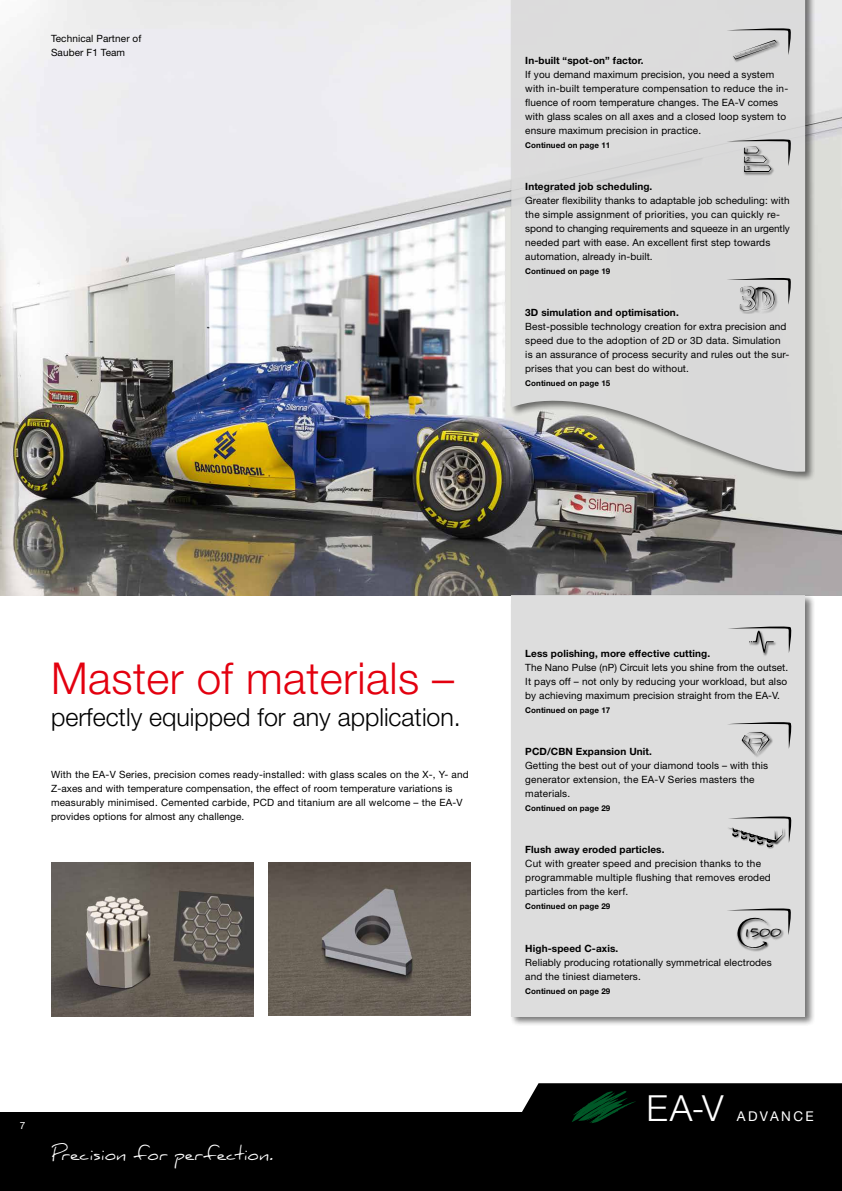
<style>
.page{position:relative;width:842px;height:1191px;background:#fff}
.page>*{position:absolute;margin:0;border:0;box-sizing:border-box;transform-origin:0 0}
.t1{font:300 44px "Helvetica Neue";letter-spacing:.01em;color:#e3000f}
.t2{font:300 36px "Helvetica Neue";color:#fff}
.t3{font:28px "Daniel Extended";color:#fff}
.t4{font:300 25px "Helvetica Neue";color:#000}
.t5{font:13.5px "Helvetica Neue";letter-spacing:.18em;color:#fff}
.t6{font:700 11.1px "Daniel";color:#000}
.t7{font:10px/14px "Helvetica Neue";letter-spacing:.01em;color:#000}
.t8{font:700 10px "Helvetica Neue";letter-spacing:.01em;color:#000}
.t9{font:10px "Helvetica Neue";color:#fff}
.t10{font:700 8px "Helvetica Neue";letter-spacing:.01em;color:#000}
.t11{font:700 4.6px/8.9px "Daniel";color:#000}
</style>
<div class="page">
<div style="left:0;top:1111px;width:842px;height:80px;background:#000"></div>
<svg style="left:514px;top:1083px;width:328px;height:40px"></svg>
<img style="left:0;top:0;width:842px;height:595px">
<div style="left:509px;top:0;width:306px;height:482px;background:#000;opacity:.6"></div>
<svg style="left:511px;top:0;width:294px;height:474px;background:#d3d3d4"></svg>
<div style="left:509px;top:593px;width:306px;height:434px;background:#000;opacity:.6"></div>
<div style="left:511px;top:595px;width:294px;height:421px;background:#dadada"></div>
<svg style="left:728px;top:626px;width:63px;height:27px"></svg>
<img style="left:742px;top:172px;width:34px;height:3px">
<svg style="left:726px;top:139px;width:65px;height:33px;background:#bebebd"></svg>
<svg style="left:726px;top:278px;width:65px;height:36px;background:#bababa"></svg>
<svg style="left:729px;top:816px;width:62px;height:33px"></svg>
<img style="left:746px;top:949px;width:18px;height:2px">
<svg style="left:728px;top:908px;width:63px;height:41px"></svg>
<img style="left:51px;top:863px;width:202px;height:153px">
<img style="left:268px;top:863px;width:202px;height:153px">
<img style="left:731px;top:60px;width:51px;height:4px">
<img style="left:733px;top:60px;width:47px;height:2px">
<svg style="left:726px;top:28px;width:65px;height:32px;background:#c2c2c3"></svg>
<svg style="left:728px;top:722px;width:63px;height:33px"></svg>
<p class="t7" style="left:51px;top:32px;width:92px">Technical Partner of<br>Sauber F1 Team</p>
<p class="t8" style="left:525px;top:54px;width:120px">In-built “spot-on” factor.</p>
<p class="t7" style="left:525px;top:67px;width:264px">If you demand maximum precision, you need a system with in-built temperature compensation to reduce the in&shy;fluence of room temperature changes. The EA-V comes with glass scales on all axes and a closed loop system to ensure maximum precision in practice.</p>
<p class="t10" style="left:525px;top:140px;width:87px">Continued on page 11</p>
<p class="t8" style="left:525px;top:180px;width:129px">Integrated job scheduling.</p>
<p class="t7" style="left:525px;top:193px;width:266px">Greater flexibility thanks to adaptable job scheduling: with the simple assignment of priorities, you can quickly re&shy;spond to changing requirements and squeeze in an urgently needed part with ease. An excellent first step towards automation, already in-built.</p>
<p class="t10" style="left:525px;top:266px;width:87px">Continued on page 19</p>
<p class="t8" style="left:525px;top:306px;width:155px">3D simulation and optimisation.</p>
<p class="t7" style="left:525px;top:319px;width:265px">Best-possible technology creation for extra precision and speed due to the adoption of 2D or 3D data. Simulation is an assurance of process security and rules out the sur&shy;prises that you can best do without.</p>
<p class="t10" style="left:525px;top:378px;width:87px">Continued on page 15</p>
<p class="t11" style="left:745px;top:145px;width:6px">1<br>2</p>
<p class="t11" style="left:746px;top:164px;width:6px">3</p>
<h1 class="t1" style="left:51px;top:651px;width:405px">Master of materials –</h1>
<h3 class="t4" style="left:51px;top:701px;width:411px">perfectly equipped for any application.</h3>
<p class="t7" style="left:51px;top:767px;width:419px">With the EA-V Series, precision comes ready-installed: with glass scales on the X-, Y- and Z-axes and with temperature compensation, the effect of room temperature variations is measurably minimised. Cemented carbide, PCD and titanium are all welcome – the EA-V provides options for almost any challenge.</p>
<p class="t9" style="left:20px;top:1119px;width:7px">7</p>
<h3 class="t3" style="left:51px;top:1136px;width:224px">Precision for perfection.</h3>
<p class="t8" style="left:525px;top:647px;width:186px">Less polishing, more effective cutting.</p>
<p class="t7" style="left:525px;top:660px;width:263px;text-align:justify">The Nano Pulse (nP) Circuit lets you shine from the outset.<br>It pays off – not only by reducing your workload, but also by achieving maximum precision straight from the EA-V.</p>
<p class="t10" style="left:525px;top:705px;width:87px">Continued on page 17</p>
<p class="t8" style="left:525px;top:745px;width:128px">PCD/CBN Expansion Unit.</p>
<p class="t7" style="left:525px;top:758px;width:244px">Getting the best out of your diamond tools – with this generator extension, the EA-V Series masters the materials.</p>
<p class="t10" style="left:525px;top:803px;width:87px">Continued on page 29</p>
<p class="t8" style="left:525px;top:843px;width:141px">Flush away eroded particles.</p>
<p class="t7" style="left:525px;top:856px;width:247px">Cut with greater speed and precision thanks to the programmable multiple flushing that removes eroded particles from the kerf.</p>
<p class="t10" style="left:525px;top:901px;width:87px">Continued on page 29</p>
<p class="t8" style="left:525px;top:942px;width:94px">High-speed C-axis.</p>
<p class="t7" style="left:525px;top:955px;width:248px">Reliably producing rotationally symmetrical electrodes and the tiniest diameters.</p>
<p class="t10" style="left:525px;top:986px;width:87px">Continued on page 29</p>
<p class="t6" style="left:742px;top:927px;width:40px">1500</p>
<h2 class="t2" style="left:646px;top:1086px;width:78px">EA-V</h2>
<h3 class="t5" style="left:737px;top:1108px;width:78px">Advance</h3>
</div>
